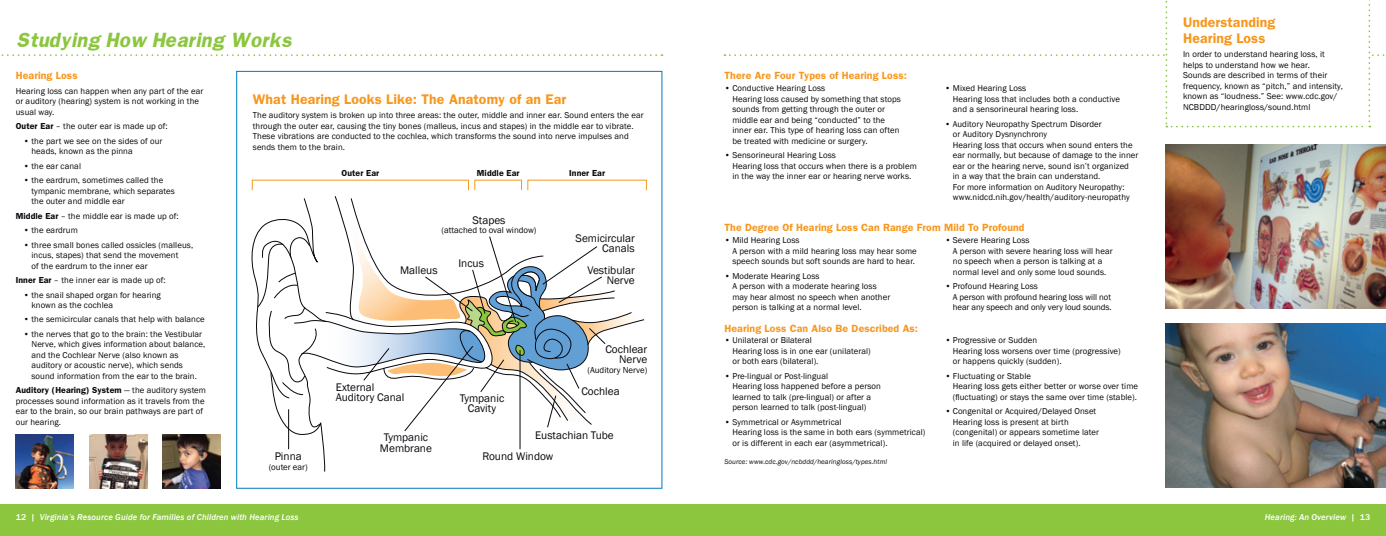
<style>
.page{position:relative;width:1386px;height:536px;background:#fff}
.page>*{position:absolute;margin:0;border:0;box-sizing:border-box;transform-origin:0 0}
.t1{font:italic 700 17.5px "Franklin";letter-spacing:.01em;color:#8bc63e}
.t2{font:600 14px/15.8px "Franklin Gothic";letter-spacing:.01em;color:#f7971d}
.t3{font:11.29px/10.3px "Franklin Gothic";color:#08080d;text-align:right}
.t4{font:600 10.5px "Franklin Gothic";letter-spacing:.01em;color:#f7971d}
.t5{font:8.84px "Franklin Gothic";color:#08080d}
.t6{font:8.75px/10.5px "Franklin Gothic";letter-spacing:.01em;color:#08080d}
.t7{font:italic 500 8.75px "Franklin Gothic";letter-spacing:.01em;color:#fff}
.t8{font:600 8.75px "Franklin Gothic";letter-spacing:.01em;color:#08080d}
.t9{font:italic 7px "Franklin Gothic";letter-spacing:.01em;color:#08080d}
.s1{font-weight:600}
.s2{font-style:normal}
</style>
<div class="page">
<div style="left:693px;top:504px;width:693px;height:32px;background:#8bc63e"></div>
<div style="left:0;top:504px;width:693px;height:32px;background:#8bc63e"></div>
<svg style="left:1px;top:54px;width:655px;height:2px"></svg>
<svg style="left:724px;top:0;width:661px;height:127px"></svg>
<img style="left:1166px;top:145px;width:220px;height:164px">
<img style="left:1166px;top:324px;width:220px;height:163px">
<img style="left:16px;top:435px;width:58px;height:53px">
<img style="left:89px;top:435px;width:58px;height:53px">
<img style="left:163px;top:435px;width:57px;height:53px">
<svg style="left:252px;top:196px;width:392px;height:276px"></svg>
<hr style="left:520px;top:350px;width:1px;height:99px;background:#08080d">
<hr style="left:288px;top:409px;width:1px;height:40px;background:#08080d">
<h1 class="t1" style="left:16px;top:29px;width:278px">Studying How Hearing Works</h1>
<p class="t4" style="left:16px;top:70px;width:63px">Hearing Loss</p>
<p class="t6" style="left:16px;top:86px;width:189px">Hearing loss can happen when any part of the ear or auditory (hearing) system is not working in the usual way.</p>
<p class="t6" style="left:16px;top:121px;width:154px"><span class="s1">Outer Ear</span> – the outer ear is made up of:</p>
<p class="t6" style="left:32px;top:136px;width:133px;text-indent:-8px">• the part we see on the sides of our heads, known as the pinna</p>
<p class="t6" style="left:24px;top:161px;width:59px">• the ear canal</p>
<p class="t6" style="left:32px;top:175px;width:145px;text-indent:-8px">• the eardrum, sometimes called the tympanic membrane, which separates the outer and middle ear</p>
<p class="t6" style="left:16px;top:211px;width:165px"><span class="s1">Middle Ear</span> – the middle ear is made up of:</p>
<p class="t6" style="left:24px;top:225px;width:56px">• the eardrum</p>
<p class="t6" style="left:32px;top:239px;width:163px;text-indent:-8px">• three small bones called ossicles (malleus, incus, stapes) that send the movement<br>of the eardrum to the inner ear</p>
<p class="t6" style="left:16px;top:275px;width:152px"><span class="s1">Inner Ear</span> – the inner ear is made up of:</p>
<p class="t6" style="left:32px;top:289px;width:131px;text-indent:-8px">• the snail shaped organ for hearing known as the cochlea</p>
<p class="t6" style="left:24px;top:314px;width:183px">• the semicircular canals that help with balance</p>
<p class="t6" style="left:32px;top:329px;width:175px;text-indent:-8px">• the nerves that go to the brain: the Vestibular Nerve, which gives information about balance, and the Cochlear Nerve (also known as auditory or acoustic nerve), which sends sound information from the ear to the brain.</p>
<p class="t6" style="left:16px;top:385px;width:192px"><span class="s1">Auditory (Hearing) System</span> — the auditory system processes sound information as it travels from the ear to the brain, so our brain pathways are part of our hearing.</p>
<h2 class="t2" style="left:253px;top:91px;width:315px">What Hearing Looks Like: The Anatomy of an Ear</h2>
<p class="t6" style="left:253px;top:110px;width:392px">The auditory system is broken up into three areas: the outer, middle and inner ear. Sound enters the ear through the outer ear, causing the tiny bones (malleus, incus and stapes) in the middle ear to vibrate.<br>These vibrations are conducted to the cochlea, which transforms the sound into nerve impulses and sends them to the brain.</p>
<p class="t8" style="left:342px;top:167px;width:39px">Outer Ear</p>
<p class="t8" style="left:477px;top:167px;width:44px">Middle Ear</p>
<p class="t8" style="left:569px;top:167px;width:37px">Inner Ear</p>
<p class="t3" style="left:275px;top:451px;width:29px">Pinna</p>
<p class="t5" style="left:269px;top:461px;width:41px">(outer ear)</p>
<p class="t3" style="left:472px;top:215px;width:35px">Stapes</p>
<p class="t5" style="left:441px;top:225px;width:97px">(attached to oval window)</p>
<p class="t3" style="left:400px;top:265px;width:39px">Malleus</p>
<p class="t3" style="left:458px;top:258px;width:27px">Incus</p>
<p class="t3" style="left:576px;top:233px;width:61px">Semicircular<br>Canals</p>
<p class="t3" style="left:587px;top:265px;width:49px">Vestibular<br>Nerve</p>
<p class="t3" style="left:336px;top:382px;width:70px;text-align:left">External<br>Auditory Canal</p>
<p class="t3" style="left:380px;top:432px;width:54px;text-align:center">Tympanic<br>Membrane</p>
<p class="t3" style="left:605px;top:344px;width:43px">Cochlear<br>Nerve</p>
<p class="t5" style="left:588px;top:364px;width:61px">(Auditory Nerve)</p>
<p class="t3" style="left:581px;top:386px;width:40px">Cochlea</p>
<p class="t3" style="left:535px;top:430px;width:80px">Eustachian Tube</p>
<p class="t3" style="left:460px;top:393px;width:46px;text-align:center">Tympanic<br>Cavity</p>
<p class="t3" style="left:482px;top:451px;width:73px">Round Window</p>
<p class="t4" style="left:724px;top:70px;width:184px">There Are Four Types of Hearing Loss:</p>
<p class="t6" style="left:732px;top:83px;width:170px;text-indent:-8px">• Conductive Hearing Loss<br>Hearing loss caused by something that stops sounds from getting through the outer or middle ear and being “conducted” to the inner ear. This type of hearing loss can often be treated with medicine or surgery.</p>
<p class="t6" style="left:732px;top:150px;width:186px;text-indent:-8px">• Sensorineural Hearing Loss<br>Hearing loss that occurs when there is a problem in the way the inner ear or hearing nerve works.</p>
<p class="t6" style="left:953px;top:83px;width:169px;text-indent:-8px">• Mixed Hearing Loss<br>Hearing loss that includes both a conductive and a sensorineural hearing loss.</p>
<p class="t6" style="left:953px;top:119px;width:187px;text-indent:-8px">• Auditory Neuropathy Spectrum Disorder<br>or Auditory Dysnynchrony<br>Hearing loss that occurs when sound enters the ear normally, but because of damage to the inner ear or the hearing nerve, sound isn’t organized<br>in a way that the brain can understand.<br>For more information on Auditory Neuropathy: www.nidcd.nih.gov/health/auditory-neuropathy</p>
<p class="t4" style="left:724px;top:221px;width:302px">The Degree Of Hearing Loss Can Range From Mild To Profound</p>
<p class="t6" style="left:732px;top:235px;width:186px;text-indent:-8px">• Mild Hearing Loss<br>A person with a mild hearing loss may hear some speech sounds but soft sounds are hard to hear.</p>
<p class="t6" style="left:732px;top:270px;width:159px;text-indent:-8px">• Moderate Hearing Loss<br>A person with a moderate hearing loss may hear almost no speech when another person is talking at a normal level.</p>
<p class="t6" style="left:953px;top:235px;width:161px;text-indent:-8px">• Severe Hearing Loss<br>A person with severe hearing loss will hear no speech when a person is talking at a normal level and only some loud sounds.</p>
<p class="t6" style="left:953px;top:281px;width:160px;text-indent:-8px">• Profound Hearing Loss<br>A person with profound hearing loss will not hear any speech and only very loud sounds.</p>
<p class="t4" style="left:724px;top:321px;width:195px">Hearing Loss Can Also Be Described As:</p>
<p class="t6" style="left:732px;top:335px;width:140px;text-indent:-8px">• Unilateral or Bilateral<br>Hearing loss is in one ear (unilateral) or both ears (bilateral).</p>
<p class="t6" style="left:732px;top:371px;width:150px;text-indent:-8px">• Pre-lingual or Post-lingual<br>Hearing loss happened before a person learned to talk (pre-lingual) or after a person learned to talk (post-lingual)</p>
<p class="t6" style="left:732px;top:416px;width:195px;text-indent:-8px">• Symmetrical or Asymmetrical<br>Hearing loss is the same in both ears (symmetrical) or is different in each ear (asymmetrical).</p>
<p class="t9" style="left:724px;top:456px;width:164px">Source: www.cdc.gov/ncbddd/hearingloss/types.html</p>
<p class="t6" style="left:953px;top:335px;width:169px;text-indent:-8px">• Progressive or Sudden<br>Hearing loss worsens over time (progressive) or happens quickly (sudden).</p>
<p class="t6" style="left:953px;top:371px;width:187px;text-indent:-8px">• Fluctuating or Stable<br>Hearing loss gets either better or worse over time (fluctuating) or stays the same over time (stable).</p>
<p class="t6" style="left:953px;top:406px;width:148px;text-indent:-8px">• Congenital or Acquired/Delayed Onset Hearing loss is present at birth (congenital) or appears sometime later in life (acquired or delayed onset).</p>
<h2 class="t2" style="left:1183px;top:14px;width:94px">Understanding<br>Hearing Loss</h2>
<p class="t6" style="left:1183px;top:49px;width:161px">In order to understand hearing loss, it helps to understand how we hear.<br>Sounds are described in terms of their frequency, known as “pitch,” and intensity, known as “loudness.” See: www.cdc.gov/ NCBDDD/hearingloss/sound.html</p>
<p class="t7" style="left:16px;top:511px;width:284px"><span class="s2">12 |</span> Virginia’s Resource Guide for Families of Children with Hearing Loss</p>
<p class="t7" style="left:1265px;top:511px;width:107px">Hearing: An Overview <span class="s2">| 13</span></p>
</div>
